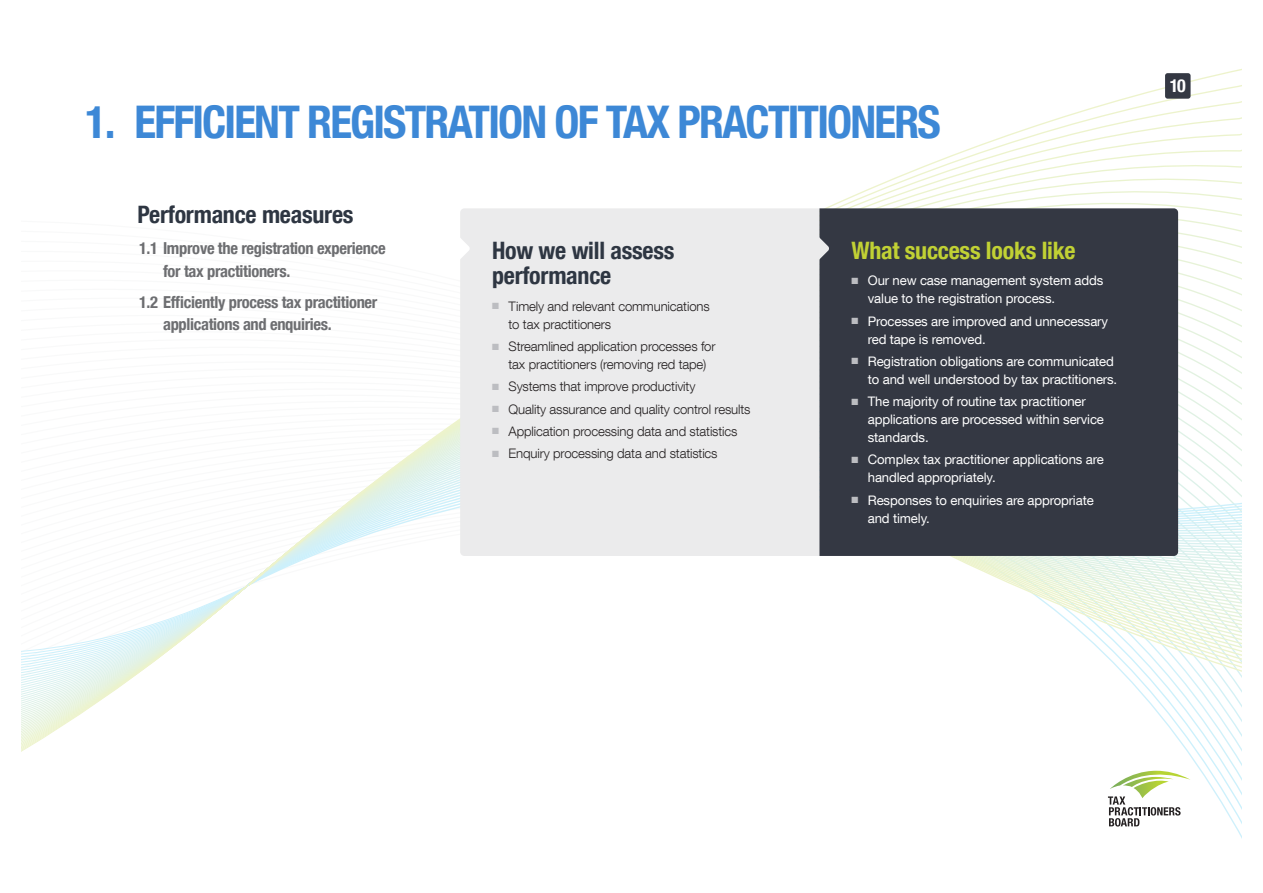
<style>
.page{position:relative;width:1263px;height:893px;background:#fff}
.page>*{position:absolute;margin:0;border:0;box-sizing:border-box;transform-origin:0 0}
.t1{font:700 condensed 45px "Helvetica Neue LT Com";letter-spacing:-.04em;color:#3d88d6}
.t2{font:700 condensed 24px/25.5px "Helvetica Neue LT Com";letter-spacing:-.01em;color:#2e3642}
.t3{font:700 condensed 24px "Helvetica Neue LT Com";letter-spacing:-.01em;color:#c1d134}
.t4{font:700 condensed 18px "Helvetica Neue LT Com";color:#fff}
.p_intro{font:700 condensed 16.5px/22.5px "Helvetica Neue LT Com";letter-spacing:-.02em;color:#6d6e71}
.p_intro_indent{font:700 condensed 16.5px/22.5px "Helvetica Neue LT Com";letter-spacing:-.02em;color:#6d6e71}
.t5{font:13.2px/18px "Helvetica Neue LT Com";letter-spacing:-.01em;color:#fff}
.t6{font:300 13.2px/18px "Helvetica Neue LT Com";letter-spacing:-.01em;color:#231f20}
.s1{color:#bcbdc1}
</style>
<div class="page">
<svg style="left:249px;top:194px;width:608px;height:392px"></svg>
<svg style="left:917px;top:153px;width:325px;height:16px"></svg>
<svg style="left:878px;top:169px;width:364px;height:16px"></svg>
<svg style="left:857px;top:185px;width:385px;height:16px"></svg>
<svg style="left:950px;top:219px;width:292px;height:620px"></svg>
<svg style="left:21px;top:585px;width:226px;height:167px"></svg>
<div style="left:1165px;top:73px;width:25px;height:26px;background:#343843;border-radius:3px"></div>
<svg style="left:1108px;top:768px;width:82px;height:58px"></svg>
<div style="left:460px;top:208px;width:359px;height:348px;background:#ebebec"></div>
<div style="left:819px;top:208px;width:359px;height:348px;background:#343843"></div>
<svg style="left:806px;top:236px;width:23px;height:25px"></svg>
<svg style="left:446px;top:236px;width:24px;height:25px"></svg>
<p class="t1" style="left:85px;top:95px;width:857px">1. EFFICIENT REGISTRATION OF TAX PRACTITIONERS</p>
<p class="t2" style="left:138px;top:202px;width:218px">Performance measures</p>
<p class="p_intro_indent" style="left:163px;top:237px;width:224px;text-indent:-24px">1.1 Improve the registration experience for tax practitioners.</p>
<p class="p_intro" style="left:163px;top:291px;width:216px;text-indent:-24px">1.2 Efficiently process tax practitioner applications and enquiries.</p>
<p class="t2" style="left:492px;top:238px;width:184px">How we will assess performance</p>
<p class="t6" style="left:508px;top:297px;width:203px;text-indent:-16px"><span class="s1">■</span> Timely and relevant communications to tax practitioners</p>
<p class="t6" style="left:492px;top:337px;width:225px;text-align:center"><span class="s1">■</span> Streamlined application processes for tax practitioners (removing red tape)</p>
<p class="t6" style="left:492px;top:377px;width:205px"><span class="s1">■</span> Systems that improve productivity</p>
<p class="t6" style="left:492px;top:400px;width:260px"><span class="s1">■</span> Quality assurance and quality control results</p>
<p class="t6" style="left:492px;top:422px;width:247px"><span class="s1">■</span> Application processing data and statistics</p>
<p class="t6" style="left:492px;top:444px;width:227px"><span class="s1">■</span> Enquiry processing data and statistics</p>
<p class="t3" style="left:851px;top:236px;width:226px">What success looks like</p>
<p class="t5" style="left:868px;top:271px;width:237px;text-indent:-16px"><span class="s1">■</span> Our new case management system adds value to the registration process.</p>
<p class="t5" style="left:868px;top:312px;width:242px;text-indent:-16px"><span class="s1">■</span> Processes are improved and unnecessary red tape is removed.</p>
<p class="t5" style="left:851px;top:352px;width:267px;text-align:right"><span class="s1">■</span> Registration obligations are communicated to and well understood by tax practitioners.</p>
<p class="t5" style="left:868px;top:392px;width:238px;text-indent:-16px"><span class="s1">■</span> The majority of routine tax practitioner applications are processed within service standards.</p>
<p class="t5" style="left:868px;top:450px;width:237px;text-indent:-16px"><span class="s1">■</span> Complex tax practitioner applications are handled appropriately.</p>
<p class="t5" style="left:868px;top:491px;width:227px;text-indent:-16px"><span class="s1">■</span> Responses to enquiries are appropriate and timely.</p>
<h3 class="t4" style="left:1170px;top:75px;width:17px">10</h3>
</div>
